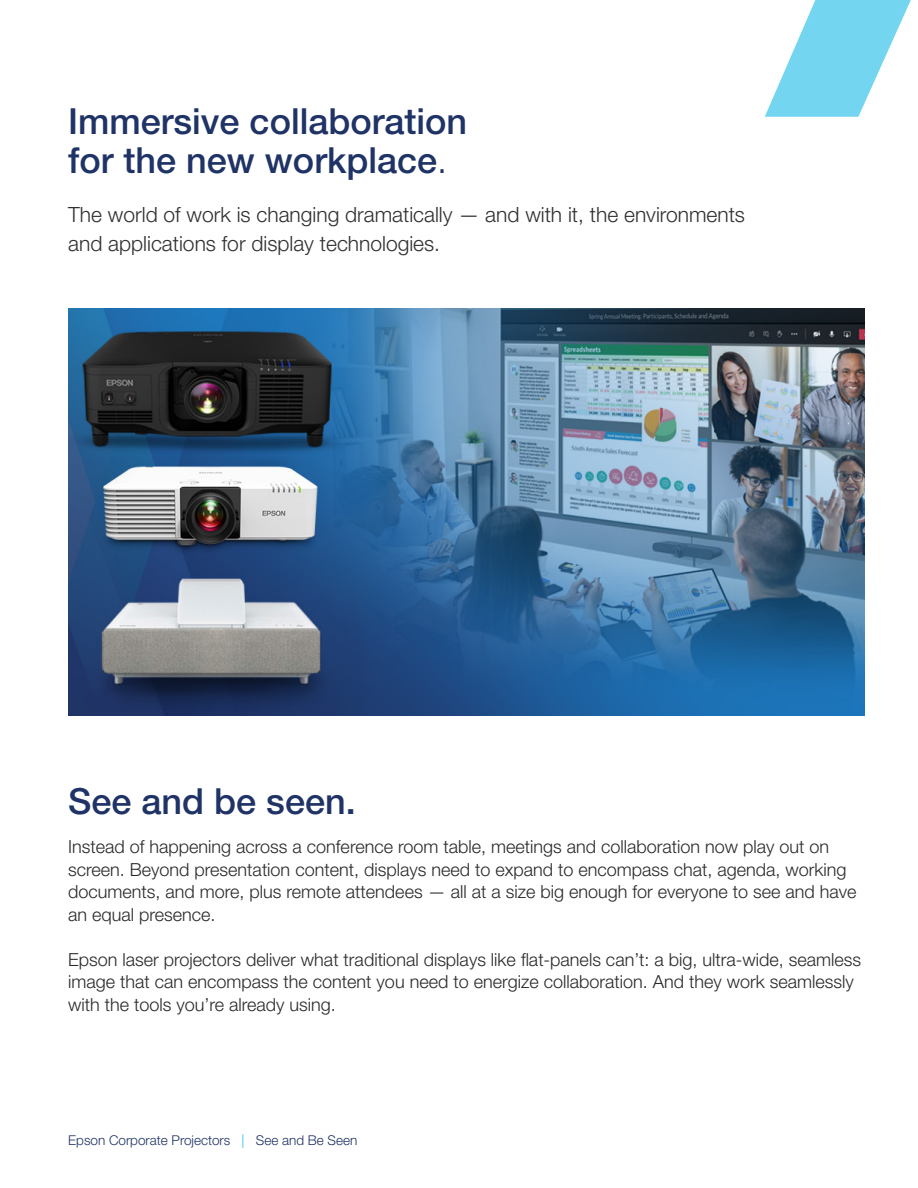
<style>
.page{position:relative;width:918px;height:1188px;background:#fff}
.page>*{position:absolute;margin:0;border:0;box-sizing:border-box;transform-origin:0 0}
.title_3{font:500 36px/39px "Helvetica Neue LT Std";color:#1f3366}
.title_4{font:500 36px "Helvetica Neue LT Std";color:#1f3366}
.subtitle{font:300 21px/28.5px "Helvetica Neue LT Std";color:#312f30}
.body_text{font:300 18px/22.5px "Helvetica Neue LT Std";color:#2b292a}
.t1{font:300 13.5px "Helvetica Neue LT Std";color:#1f3366}
.s1{font-weight:300}
.s2{color:#16b9e7}
</style>
<div class="page">
<img style="left:68px;top:308px;width:797px;height:408px">
<svg style="left:765px;top:0;width:146px;height:117px"></svg>
<p class="title_3" style="left:68px;top:102px;width:400px">Immersive collaboration for the new workplace<span class="s1">.</span></p>
<p class="subtitle" style="left:68px;top:200px;width:678px">The world of work is changing dramatically — and with it, the environments and applications for display technologies.</p>
<p class="title_4" style="left:68px;top:780px;width:289px">See and be seen.</p>
<p class="body_text" style="left:68px;top:835px;width:790px">Instead of happening across a conference room table, meetings and collaboration now play out on screen. Beyond presentation content, displays need to expand to encompass chat, agenda, working documents, and more, plus remote attendees — all at a size big enough for everyone to see and have an equal presence.</p>
<p class="body_text" style="left:68px;top:948px;width:794px">Epson laser projectors deliver what traditional displays like flat-panels can’t: a big, ultra-wide, seamless image that can encompass the content you need to energize collaboration. And they work seamlessly with the tools you’re already using.</p>
<p class="t1" style="left:68px;top:1132px;width:291px">Epson Corporate Projectors <span class="s2">|</span> See and Be Seen</p>
</div>
